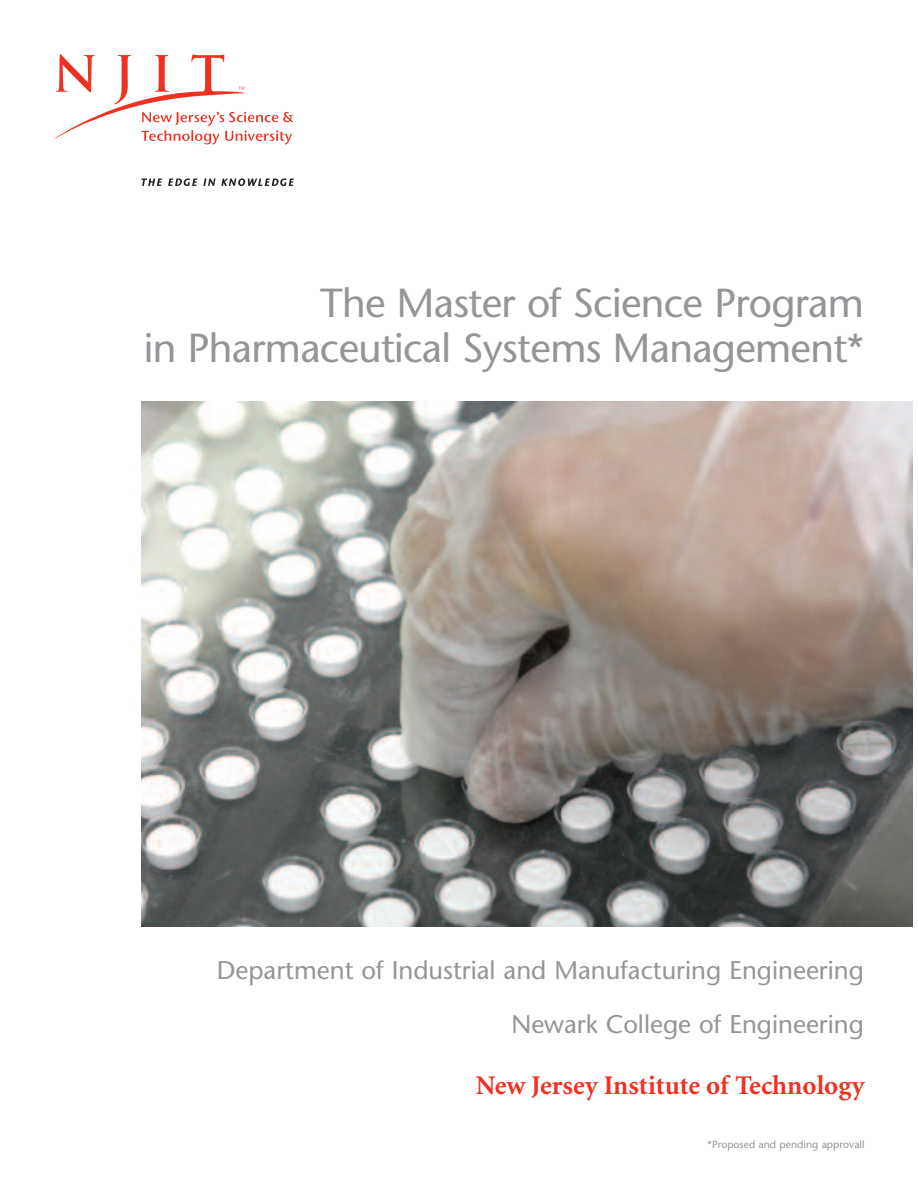
<style>
.page{position:relative;width:918px;height:1188px;background:#fff}
.page>*{position:absolute;margin:0;border:0;box-sizing:border-box;transform-origin:0 0}
.t1{font:500 40.5px/45px "Stone Sans Std";letter-spacing:-.015em;color:#939598;text-align:right}
.t2{font:700 27px "Minion";color:#ef3122}
.t3{font:500 25.5px/54px "Stone Sans Std";color:#939598;text-align:right}
.t4{font:500 10.5px "Stone Sans Std";color:#939598}
</style>
<div class="page">
<img style="left:142px;top:402px;width:771px;height:524px">
<svg style="left:55px;top:54px;width:238px;height:90px"></svg>
<svg style="left:141px;top:179px;width:21px;height:7px"></svg>
<svg style="left:168px;top:178px;width:29px;height:8px"></svg>
<svg style="left:203px;top:178px;width:91px;height:8px"></svg>
<h1 class="t1" style="left:144px;top:285px;width:722px">The Master of Science Program<br>in Pharmaceutical Systems Management*</h1>
<p class="t3" style="left:217px;top:946px;width:649px">Department of Industrial and Manufacturing Engineering<br>Newark College of Engineering</p>
<p class="t2" style="left:476px;top:1075px;width:390px">New Jersey Institute of Technology</p>
<p class="t4" style="left:708px;top:1140px;width:159px">*Proposed and pending approvall</p>
</div>
